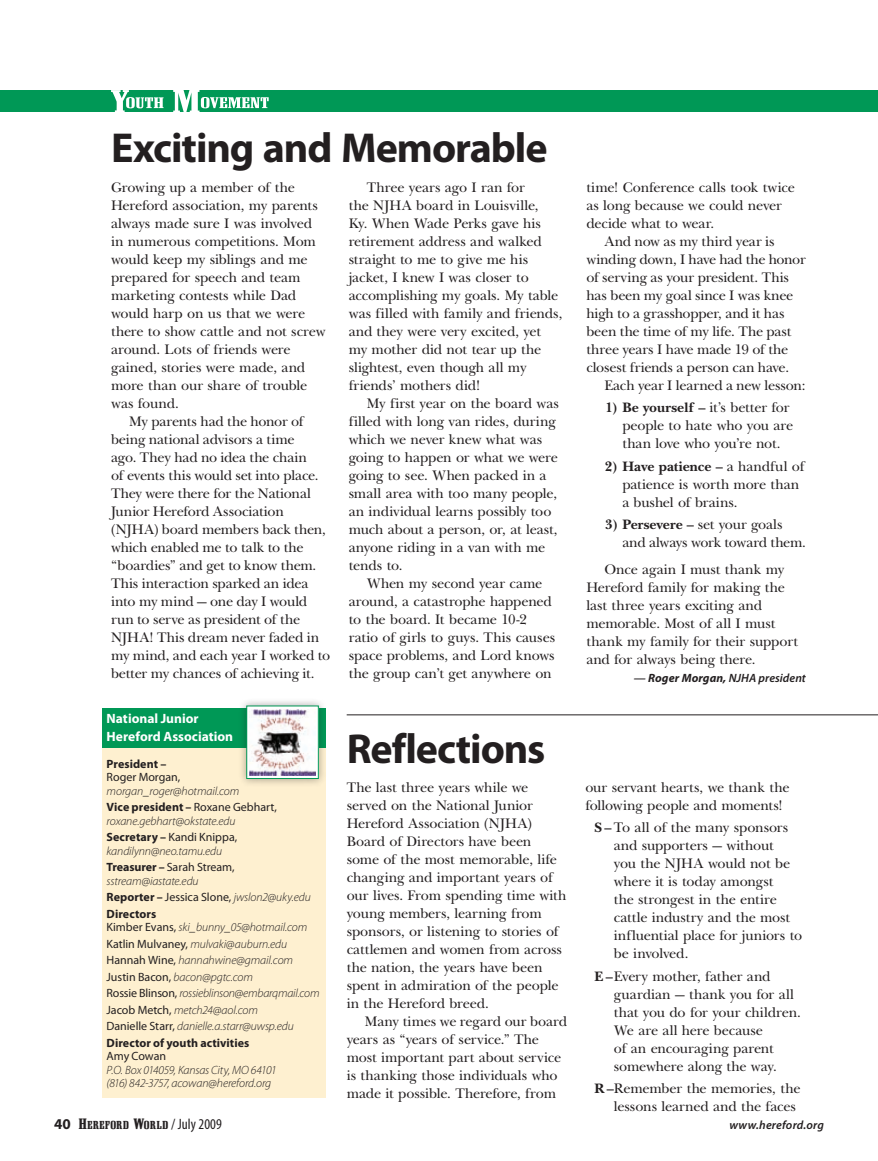
<style>
.page{position:relative;width:878px;height:1161px;background:#fff}
.page>*{position:absolute;margin:0;border:0;box-sizing:border-box;transform-origin:0 0}
.t1{font:700 42px "Myriad Pro";letter-spacing:-.025em;color:#231f20}
.t2{font:14.25px/18px "New Baskerville";letter-spacing:-.01em;color:#231f20}
.t3{font:700 13.5px/18px "Myriad Pro";color:#fff}
.t4{font:italic 300 12px/16.5px "Myriad Pro";letter-spacing:-.01em;color:#231f20}
.t5{font:italic 600 12px "Myriad Pro";letter-spacing:.005em;color:#231f20}
.t6{font:12px "Myriad Pro";letter-spacing:-.005em;color:#231f20}
.t7{font:700 12px "Myriad Pro";letter-spacing:.005em;color:#231f20}
.t8{font:11.55px "Shattuck";letter-spacing:.03em;color:#231f20;scale:1.1 1}
.s1{font-weight:700;font-style:normal}
.s2{font-weight:400;font-style:normal}
.s3{font-weight:700}
.s4{font-family:"Myriad Pro";font-weight:700;font-size:15px}
.s5{font-size:15px}
.s6{font-family:"Myriad Pro";font-stretch:condensed;font-size:15px}
</style>
<div class="page">
<hr style="left:346px;top:715px;width:532px;height:1px;background:#231f20">
<div style="left:0;top:90px;width:878px;height:22px;background:#009856"></div>
<svg style="left:111px;top:90px;width:158px;height:22px"></svg>
<div style="left:102px;top:727px;width:224px;height:371px;background:#fef0d0"></div>
<div style="left:102px;top:709px;width:224px;height:39px;background:#009856"></div>
<div style="left:238px;top:697px;width:89px;height:90px;background:#231f20;opacity:.4"></div>
<div style="left:247px;top:706px;width:71px;height:72px;background:linear-gradient(to right,#fff,#fefefe)"></div>
<img style="left:249px;top:710px;width:66px;height:65px">
<div style="left:246px;top:706px;width:72px;height:73px;border:1px solid #009856"></div>
<h1 class="t1" style="left:111px;top:124px;width:438px">Exciting and Memorable</h1>
<p class="t2" style="left:111px;top:178px;width:185px">Growing up a member of the</p>
<p class="t2" style="left:111px;top:196px;width:208px">Hereford association, my parents</p>
<p class="t2" style="left:111px;top:214px;width:202px">always made sure I was involved</p>
<p class="t2" style="left:111px;top:232px;width:206px">in numerous competitions. Mom</p>
<p class="t2" style="left:111px;top:250px;width:198px">would keep my siblings and me</p>
<p class="t2" style="left:111px;top:268px;width:191px">prepared for speech and team</p>
<p class="t2" style="left:111px;top:286px;width:187px">marketing contests while Dad</p>
<p class="t2" style="left:111px;top:304px;width:195px">would harp on us that we were</p>
<p class="t2" style="left:111px;top:322px;width:216px">there to show cattle and not screw</p>
<p class="t2" style="left:111px;top:340px;width:181px">around. Lots of friends were</p>
<p class="t2" style="left:111px;top:358px;width:196px">gained, stories were made, and</p>
<p class="t2" style="left:111px;top:376px;width:198px">more than our share of trouble</p>
<p class="t2" style="left:111px;top:394px;width:69px">was found.</p>
<p class="t2" style="left:129px;top:412px;width:176px">My parents had the honor of</p>
<p class="t2" style="left:111px;top:430px;width:185px">being national advisors a time</p>
<p class="t2" style="left:111px;top:448px;width:197px">ago. They had no idea the chain</p>
<p class="t2" style="left:111px;top:466px;width:209px">of events this would set into place.</p>
<p class="t2" style="left:111px;top:484px;width:201px">They were there for the National</p>
<p class="t2" style="left:111px;top:502px;width:174px">Junior Hereford Association</p>
<p class="t2" style="left:111px;top:520px;width:216px">(NJHA) board members back then,</p>
<p class="t2" style="left:111px;top:538px;width:194px">which enabled me to talk to the</p>
<p class="t2" style="left:111px;top:556px;width:207px">“boardies” and get to know them.</p>
<p class="t2" style="left:111px;top:574px;width:199px">This interaction sparked an idea</p>
<p class="t2" style="left:111px;top:592px;width:198px">into my mind — one day I would</p>
<p class="t2" style="left:111px;top:610px;width:190px">run to serve as president of the</p>
<p class="t2" style="left:111px;top:628px;width:210px">NJHA! This dream never faded in</p>
<p class="t2" style="left:111px;top:646px;width:221px">my mind, and each year I worked to</p>
<p class="t2" style="left:111px;top:664px;width:205px">better my chances of achieving it.</p>
<p class="t3" style="left:106px;top:710px;width:128px">National Junior<br>Hereford Association</p>
<p class="t7" style="left:106px;top:757px;width:61px">President –</p>
<p class="t6" style="left:106px;top:770px;width:75px">Roger Morgan,</p>
<p class="t4" style="left:106px;top:783px;width:172px">morgan_roger@hotmail.com<br><span class="s1">Vice president –</span> <span class="s2">Roxane Gebhart,</span></p>
<p class="t4" style="left:106px;top:813px;width:132px">roxane.gebhart@okstate.edu<br><span class="s1">Secretary –</span> <span class="s2">Kandi Knippa,</span></p>
<p class="t4" style="left:106px;top:843px;width:130px">kandilynn@neo.tamu.edu<br><span class="s1">Treasurer –</span> <span class="s2">Sarah Stream,</span></p>
<p class="t4" style="left:106px;top:873px;width:206px">sstream@iastate.edu<br><span class="s1">Reporter –</span> <span class="s2">Jessica Slone,</span> jwslon2@uky.edu<br><span class="s1">Directors</span></p>
<p class="t4" style="left:106px;top:919px;width:214px"><span class="s2">Kimber Evans,</span> ski_bunny_05@hotmail.com <span class="s2">Katlin Mulvaney,</span> mulvaki@auburn.edu <span class="s2">Hannah Wine,</span> hannahwine@gmail.com <span class="s2">Justin Bacon,</span> bacon@pgtc.com<br><span class="s2">Rossie Blinson,</span> rossieblinson@embarqmail.com <span class="s2">Jacob Metch,</span> metch24@aol.com<br><span class="s2">Danielle Starr,</span> danielle.a.starr@uwsp.edu <span class="s1">Director of youth activities</span></p>
<p class="t6" style="left:106px;top:1049px;width:61px">Amy Cowan</p>
<p class="t4" style="left:106px;top:1063px;width:171px;line-height:13.5px">P.O. Box 014059, Kansas City, MO 64101 (816) 842-3757, acowan@hereford.org</p>
<p class="t2" style="left:349px;top:178px;width:215px;text-indent:18px">Three years ago I ran for<br>the NJHA board in Louisville,<br>Ky. When Wade Perks gave his retirement address and walked straight to me to give me his jacket, I knew I was closer to accomplishing my goals. My table was filled with family and friends, and they were very excited, yet my mother did not tear up the slightest, even though all my friends’ mothers did!</p>
<p class="t2" style="left:349px;top:394px;width:212px;text-indent:18px">My first year on the board was filled with long van rides, during which we never knew what was going to happen or what we were going to see. When packed in a small area with too many people, an individual learns possibly too much about a person, or, at least, anyone riding in a van with me tends to.</p>
<p class="t2" style="left:349px;top:574px;width:208px;text-indent:18px">When my second year came around, a catastrophe happened to the board. It became 10-2 ratio of girls to guys. This causes space problems, and Lord knows the group can’t get anywhere on</p>
<h1 class="t1" style="left:346px;top:725px;width:200px">Reflections</h1>
<p class="t2" style="left:346px;top:778px;width:221px">The last three years while we served on the National Junior<br>Hereford Association (NJHA)<br>Board of Directors have been some of the most memorable, life changing and important years of our lives. From spending time with young members, learning from sponsors, or listening to stories of cattlemen and women from across the nation, the years have been spent in admiration of the people in the Hereford breed.</p>
<p class="t2" style="left:346px;top:1012px;width:222px;text-indent:18px">Many times we regard our board years as “years of service.” The most important part about service is thanking those individuals who made it possible. Therefore, from</p>
<p class="t2" style="left:586px;top:178px;width:210px">time! Conference calls took twice as long because we could never decide what to wear.</p>
<p class="t2" style="left:586px;top:232px;width:221px;text-indent:18px">And now as my third year is winding down, I have had the honor of serving as your president. This has been my goal since I was knee high to a grasshopper, and it has been the time of my life. The past three years I have made 19 of the closest friends a person can have.</p>
<p class="t2" style="left:604px;top:376px;width:203px">Each year I learned a new lesson:</p>
<p class="t2" style="left:622px;top:399px;width:172px;text-indent:-17px"><span class="s3">1) Be yourself –</span> it’s better for people to hate who you are than love who you’re not.</p>
<p class="t2" style="left:622px;top:457px;width:184px;text-indent:-18px"><span class="s3">2) Have patience –</span> a handful of patience is worth more than a bushel of brains.</p>
<p class="t2" style="left:622px;top:516px;width:185px;text-indent:-17px"><span class="s3">3) Persevere –</span> set your goals and always work toward them.</p>
<p class="t2" style="left:586px;top:561px;width:213px;text-indent:18px">Once again I must thank my<br>Hereford family for making the last three years exciting and memorable. Most of all I must thank my family for their support and for always being there.</p>
<p class="t5" style="left:633px;top:672px;width:174px">— <span class="s3">Roger Morgan,</span> NJHA president</p>
<p class="t2" style="left:585px;top:778px;width:206px">our servant hearts, we thank the following people and moments!</p>
<p class="t2" style="left:614px;top:819px;width:190px;text-indent:-19px"><span class="s3">S –</span> To all of the many sponsors and supporters — without<br>you the NJHA would not be where it is today amongst<br>the strongest in the entire cattle industry and the most influential place for juniors to be involved.</p>
<p class="t2" style="left:614px;top:967px;width:188px;text-indent:-19px"><span class="s3">E –</span> Every mother, father and guardian — thank you for all that you do for your children.<br>We are all here because<br>of an encouraging parent somewhere along the way.</p>
<p class="t2" style="left:614px;top:1080px;width:188px;text-indent:-19px"><span class="s3">R –</span> Remember the memories, the lessons learned and the faces</p>
<p class="t8" style="left:54px;top:1118px;width:154px"><span class="s4">40</span> <span class="s5">H</span>EREFORD <span class="s5">W</span>ORLD <span class="s6">/ July 2009</span></p>
<p class="t5" style="left:729px;top:1119px;width:96px">www.hereford.org</p>
</div>
